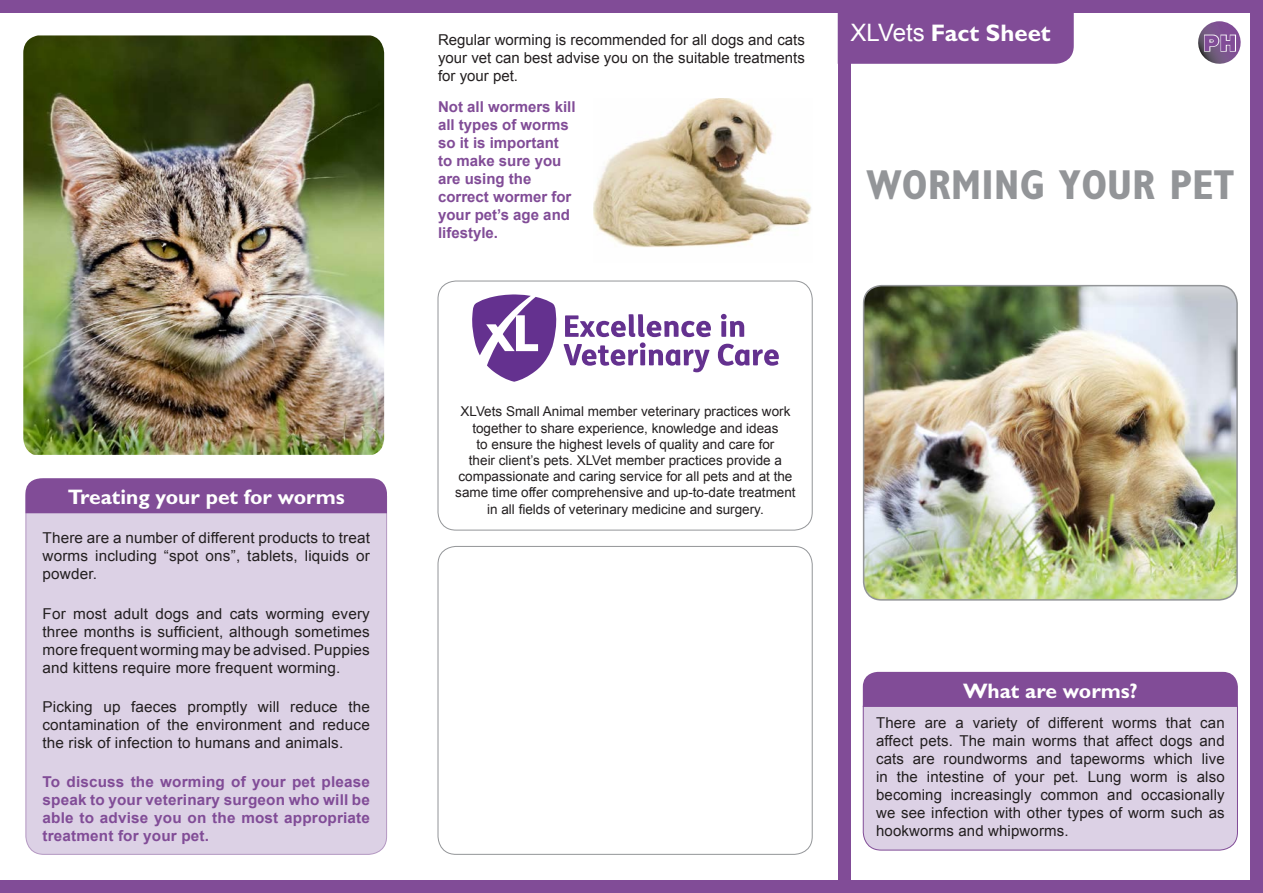
<style>
.page{position:relative;width:1263px;height:893px;background:#fff}
.page>*{position:absolute;margin:0;border:0;box-sizing:border-box;transform-origin:0 0}
.t1{font:700 condensed 42px "M Gill Sans";color:#939598}
.t2{font:700 24px "Gill Sans";color:#fff}
.t3{font:900 21.75px "Helvetica Neue";color:#814c97}
.t4{font:700 21px "Gill Sans";color:#fff}
.t5{font:15px/18px "Arial";letter-spacing:.01em;color:#231f20;text-align:justify}
.t6{font:700 15px/18px "Arial";color:#814c97}
.t7{font:13.5px/16.2px "Arial";color:#231f20;text-align:center}
.s1{font-family:"Arial";font-weight:400}
</style>
<div class="page">
<div style="left:26px;top:479px;width:361px;height:375px;background:#dcd1e5;border-radius:18px"></div>
<div style="left:862px;top:705px;width:376px;height:146px;background:#dcd1e5"></div>
<div style="left:0;top:0;width:1263px;height:13px;background:#814c97"></div>
<div style="left:0;top:880px;width:1263px;height:13px;background:#814c97"></div>
<div style="left:838px;top:0;width:12px;height:893px;background:#814c97"></div>
<div style="left:1250px;top:0;width:13px;height:893px;background:#814c97"></div>
<div style="left:850px;top:13px;width:224px;height:51px;background:#814c97"></div>
<img style="left:864px;top:286px;width:373px;height:314px">
<div style="left:863px;top:285px;width:375px;height:316px;border:2px solid #939598;border-radius:18px"></div>
<div style="left:438px;top:281px;width:375px;height:249px;border:1px solid #939598;border-radius:18px"></div>
<div style="left:438px;top:546px;width:375px;height:309px;border:1px solid #939598;border-radius:18px"></div>
<svg style="left:721px;top:314px;width:23px;height:23px"></svg>
<svg style="left:563px;top:314px;width:148px;height:58px"></svg>
<svg style="left:718px;top:344px;width:61px;height:22px"></svg>
<svg style="left:472px;top:294px;width:85px;height:88px"></svg>
<div style="left:863px;top:672px;width:375px;height:35px;background:#814c97"></div>
<div style="left:26px;top:478px;width:361px;height:35px;background:#814c97"></div>
<img style="left:593px;top:99px;width:218px;height:149px">
<img style="left:23px;top:35px;width:361px;height:420px">
<svg style="left:1198px;top:21px;width:43px;height:43px"></svg>
<p class="t4" style="left:68px;top:485px;width:279px">Treating your pet for worms</p>
<p class="t5" style="left:43px;top:529px;width:329px">There are a number of different products to treat worms including “spot ons”, tablets, liquids or powder.</p>
<p class="t5" style="left:43px;top:604px;width:329px">For most adult dogs and cats worming every three months is sufficient, although sometimes more frequent worming may be advised. Puppies and kittens require more frequent worming.</p>
<p class="t5" style="left:43px;top:698px;width:329px">Picking up faeces promptly will reduce the contamination of the environment and reduce the risk of infection to humans and animals.</p>
<p class="t6" style="left:43px;top:773px;width:329px;text-align:justify">To discuss the worming of your pet please speak to your veterinary surgeon who will be able to advise you on the most appropriate treatment for your pet.</p>
<p class="t5" style="left:438px;top:31px;width:368px">Regular worming is recommended for all dogs and cats your vet can best advise you on the suitable treatments for your pet.</p>
<p class="t6" style="left:438px;top:98px;width:139px">Not all wormers kill all types of worms so it is important to make sure you are using the correct wormer for your pet’s age and lifestyle.</p>
<p class="t2" style="left:850px;top:19px;width:202px"><span class="s1">XLVets</span> Fact Sheet</p>
<p class="t3" style="left:1203px;top:30px;width:34px">PH</p>
<p class="t1" style="left:866px;top:161px;width:370px">WORMING YOUR PET</p>
<p class="t7" style="left:455px;top:404px;width:342px">XLVets Small Animal member veterinary practices work together to share experience, knowledge and ideas<br>to ensure the highest levels of quality and care for<br>their client’s pets. XLVet member practices provide a compassionate and caring service for all pets and at the same time offer comprehensive and up-to-date treatment in all fields of veterinary medicine and surgery.</p>
<p class="t4" style="left:963px;top:678px;width:176px">What are worms?</p>
<p class="t5" style="left:876px;top:714px;width:350px">There are a variety of different worms that can affect pets. The main worms that affect dogs and cats are roundworms and tapeworms which live in the intestine of your pet. Lung worm is also becoming increasingly common and occasionally we see infection with other types of worm such as hookworms and whipworms.</p>
</div>
